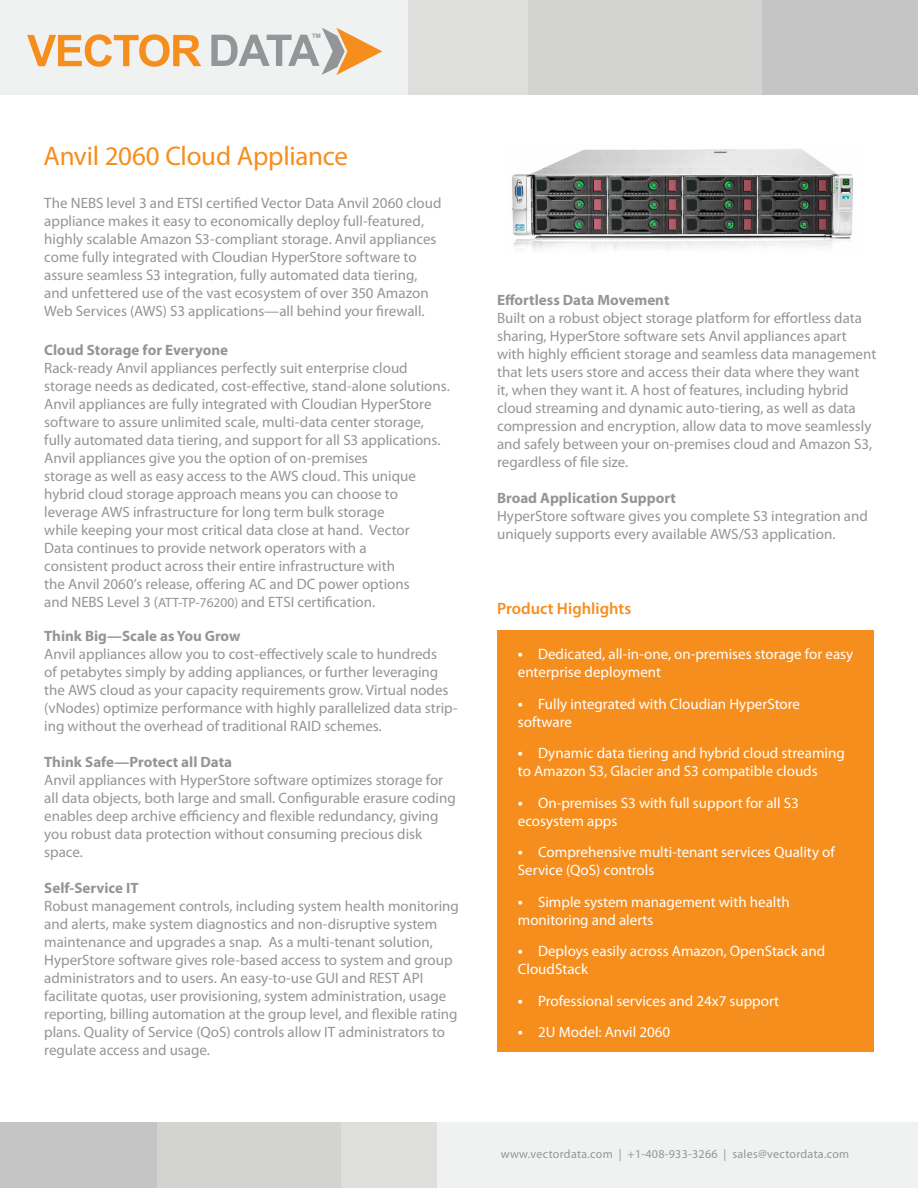
<style>
.page{position:relative;width:918px;height:1188px;background:#fff}
.page>*{position:absolute;margin:0;border:0;box-sizing:border-box;transform-origin:0 0}
.t1{font:27px "Myriad Pro";letter-spacing:-.01em;color:#f68e1e}
.text_-_pg1_-_subhead{font:600 16.5px "Myriad Pro";color:#f68e1e}
.t2{font:15px/18px "Myriad Pro";color:#939596}
.t3{font:15px/18px "Myriad Pro";color:#fff}
.t4{font:700 15px "Myriad Pro";color:#939596}
.t5{font:12px "Myriad";letter-spacing:.025em;color:#949598}
.t6{font:700 6.15px "Arial";color:#949597}
.s1{font-size:13.5px}
.s2{font-weight:600;font-size:16.5px}
</style>
<div class="page">
<div style="left:0;top:1122px;width:231px;height:66px;background:#c6c5c5"></div>
<div style="left:433px;top:1122px;width:485px;height:66px;background:#f0f1f1"></div>
<div style="left:336px;top:1122px;width:101px;height:66px;background:#dededd"></div>
<div style="left:157px;top:1122px;width:184px;height:66px;background:#d3d3d2"></div>
<img style="left:512px;top:149px;width:342px;height:102px">
<div style="left:497px;top:630px;width:377px;height:422px;background:#f68e1e"></div>
<div style="left:753px;top:0;width:165px;height:94px;background:#c6c5c5"></div>
<div style="left:0;top:0;width:410px;height:94px;background:#f0f1f1"></div>
<div style="left:408px;top:0;width:124px;height:94px;background:#dededd"></div>
<div style="left:528px;top:0;width:234px;height:94px;background:#d3d3d2"></div>
<svg style="left:27px;top:34px;width:174px;height:33px"></svg>
<svg style="left:211px;top:28px;width:171px;height:47px"></svg>
<p class="t6" style="left:312px;top:32px;width:10px">TM</p>
<p class="t1" style="left:44px;top:139px;width:306px">Anvil 2060 Cloud Appliance</p>
<p class="t2" style="left:44px;top:193px;width:399px">The NEBS level 3 and ETSI certified Vector Data Anvil 2060 cloud appliance makes it easy to economically deploy full-featured, highly scalable Amazon S3-compliant storage. Anvil appliances come fully integrated with Cloudian HyperStore software to assure seamless S3 integration, fully automated data tiering, and unfettered use of the vast ecosystem of over 350 Amazon Web Services (AWS) S3 applications—all behind your firewall.</p>
<p class="t4" style="left:44px;top:341px;width:185px">Cloud Storage for Everyone</p>
<p class="t2" style="left:44px;top:359px;width:407px">Rack-ready Anvil appliances perfectly suit enterprise cloud storage needs as dedicated, cost-effective, stand-alone solutions.<br>Anvil appliances are fully integrated with Cloudian HyperStore software to assure unlimited scale, multi-data center storage, fully automated data tiering, and support for all S3 applications.</p>
<p class="t2" style="left:44px;top:449px;width:373px">Anvil appliances give you the option of on-premises storage as well as easy access to the AWS cloud. This unique hybrid cloud storage approach means you can choose to leverage AWS infrastructure for long term bulk storage while keeping your most critical data close at hand. Vector Data continues to provide network operators with a consistent product across their entire infrastructure with the Anvil 2060’s release, offering AC and DC power options and NEBS Level 3 (<span class="s1">ATT-TP-76200)</span> and ETSI certification.</p>
<p class="t4" style="left:44px;top:626px;width:198px">Think Big—Scale as You Grow</p>
<p class="t2" style="left:44px;top:644px;width:415px">Anvil appliances allow you to cost-effectively scale to hundreds<br>of petabytes simply by adding appliances, or further leveraging the AWS cloud as your capacity requirements grow. Virtual nodes (vNodes) optimize performance with highly parallelized data strip&shy;ing without the overhead of traditional RAID schemes.</p>
<p class="t4" style="left:44px;top:752px;width:189px">Think Safe—Protect all Data</p>
<p class="t2" style="left:44px;top:770px;width:413px">Anvil appliances with HyperStore software optimizes storage for all data objects, both large and small. Configurable erasure coding enables deep archive efficiency and flexible redundancy, giving you robust data protection without consuming precious disk space.</p>
<p class="t4" style="left:44px;top:878px;width:96px">Self-Service IT</p>
<p class="t2" style="left:44px;top:896px;width:416px">Robust management controls, including system health monitoring and alerts, make system diagnostics and non-disruptive system maintenance and upgrades a snap. As a multi-tenant solution, HyperStore software gives role-based access to system and group administrators and to users. An easy-to-use GUI and REST API facilitate quotas, user provisioning, system administration, usage reporting, billing automation at the group level, and flexible rating plans. Quality of Service (QoS) controls allow IT administrators to regulate access and usage.</p>
<p class="t4" style="left:497px;top:290px;width:174px">Effortless Data Movement</p>
<p class="t2" style="left:497px;top:309px;width:381px">Built on a robust object storage platform for effortless data sharing, HyperStore software sets Anvil appliances apart with highly efficient storage and seamless data management that lets users store and access their data where they want<br>it, when they want it. A host of features, including hybrid cloud streaming and dynamic auto-tiering, as well as data compression and encryption, allow data to move seamlessly and safely between your on-premises cloud and Amazon S3, regardless of file size.</p>
<p class="t4" style="left:497px;top:488px;width:180px">Broad Application Support</p>
<p class="t2" style="left:497px;top:507px;width:372px">HyperStore software gives you complete S3 integration and uniquely supports every available AWS/S3 application.</p>
<p class="text_-_pg1_-_subhead" style="left:497px;top:598px;width:136px">Product Highlights</p>
<p class="t3" style="left:518px;top:645px;width:337px"><span class="s2">•</span> Dedicated, all-in-one, on-premises storage for easy enterprise deployment</p>
<p class="t3" style="left:518px;top:694px;width:284px"><span class="s2">•</span> Fully integrated with Cloudian HyperStore software</p>
<p class="t3" style="left:518px;top:744px;width:328px"><span class="s2">•</span> Dynamic data tiering and hybrid cloud streaming to Amazon S3, Glacier and S3 compatible clouds</p>
<p class="t3" style="left:518px;top:793px;width:283px"><span class="s2">•</span> On-premises S3 with full support for all S3 ecosystem apps</p>
<p class="t3" style="left:518px;top:843px;width:319px"><span class="s2">•</span> Comprehensive multi-tenant services Quality of<br>Service (QoS) controls</p>
<p class="t3" style="left:518px;top:892px;width:273px"><span class="s2">•</span> Simple system management with health monitoring and alerts</p>
<p class="t3" style="left:518px;top:942px;width:309px"><span class="s2">•</span> Deploys easily across Amazon, OpenStack and<br>CloudStack</p>
<p class="t3" style="left:518px;top:991px;width:263px"><span class="s2">•</span> Professional services and 24x7 support</p>
<p class="t3" style="left:518px;top:1023px;width:154px"><span class="s2">•</span> 2U Model: Anvil 2060</p>
<p class="t5" style="left:501px;top:1148px;width:350px">www.vectordata.com | +1-408-933-3266 | sales@vectordata.com</p>
</div>
